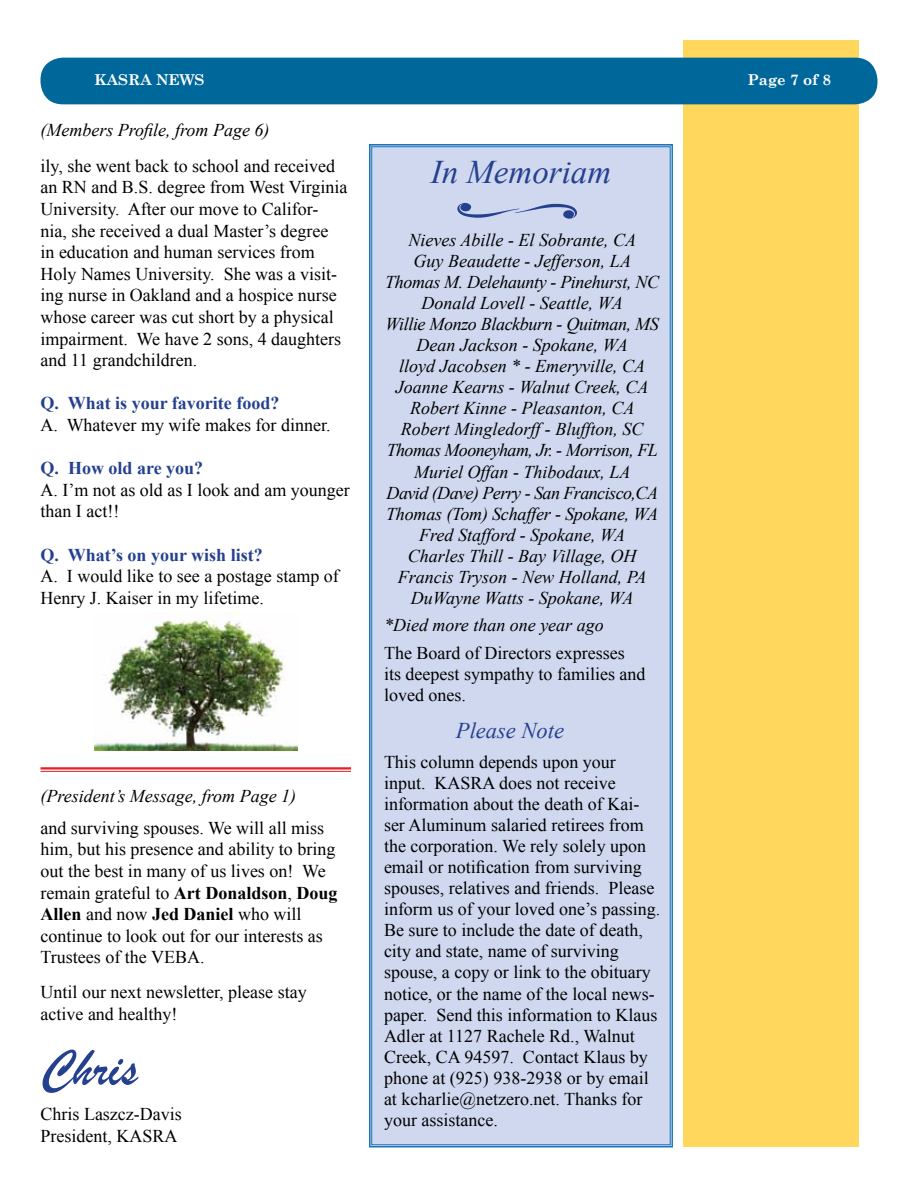
<style>
.page{position:relative;width:918px;height:1188px;background:#fff}
.page>*{position:absolute;margin:0;border:0;box-sizing:border-box;transform-origin:0 0}
.t1{font:54px "Brush Script";color:#25408f}
.t2{font:italic 33px "Times New Roman";color:#25408f}
.t3{font:italic 22.5px "Times New Roman";color:#25408f}
.t4{font:18px/21.6px "Times New Roman";color:#000}
.t5{font:italic 18px/21px "Times New Roman";color:#000;text-align:center}
.t6{font:700 18px "Times New Roman";color:#25408f}
.t7{font:700 15px "Century Schoolbook";color:#fff}
.s1{font-weight:700}
</style>
<div class="page">
<div style="left:684px;top:40px;width:175px;height:1108px;background:#ffd75c"></div>
<div style="left:40px;top:58px;width:838px;height:46px;background:#00679b;border-radius:22px"></div>
<hr style="left:40px;top:767px;width:311px;height:3px;background:#ed1d24">
<hr style="left:40px;top:771px;width:311px;height:1px;background:#ed1d24">
<div style="left:369px;top:144px;width:304px;height:1004px;background:#cfd8ee"></div>
<svg style="left:457px;top:203px;width:120px;height:16px;background:#a7b4d7"></svg>
<img style="left:94px;top:613px;width:203px;height:138px">
<p class="t7" style="left:94px;top:68px;width:112px">KASRA NEWS</p>
<p class="t7" style="left:748px;top:68px;width:85px">Page 7 of 8</p>
<p class="t5" style="left:40px;top:119px;width:231px">(Members Profile, from Page 6)</p>
<p class="t4" style="left:40px;top:155px;width:308px">ily, she went back to school and received an RN and B.S. degree from West Virginia University. After our move to Califor&shy;nia, she received a dual Master’s degree<br>in education and human services from Holy Names University. She was a visit&shy;ing nurse in Oakland and a hospice nurse whose career was cut short by a physical impairment. We have 2 sons, 4 daughters and 11 grandchildren.</p>
<p class="t6" style="left:40px;top:391px;width:240px">Q. What is your favorite food?</p>
<p class="t4" style="left:40px;top:414px;width:292px">A. Whatever my wife makes for dinner.</p>
<p class="t6" style="left:40px;top:456px;width:164px">Q. How old are you?</p>
<p class="t4" style="left:40px;top:479px;width:311px">A. I’m not as old as I look and am younger than I act!!</p>
<p class="t6" style="left:40px;top:542px;width:224px">Q. What’s on your wish list?</p>
<p class="t4" style="left:40px;top:565px;width:300px">A. I would like to see a postage stamp of<br>Henry J. Kaiser in my lifetime.</p>
<p class="t5" style="left:40px;top:785px;width:257px">(President’s Message, from Page 1)</p>
<p class="t4" style="left:40px;top:817px;width:298px">and surviving spouses. We will all miss him, but his presence and ability to bring out the best in many of us lives on! We remain grateful to <span class="s1">Art Donaldson</span>, <span class="s1">Doug Allen</span> and now <span class="s1">Jed Daniel</span> who will continue to look out for our interests as Trustees of the VEBA.</p>
<p class="t4" style="left:41px;top:981px;width:268px">Until our next newsletter, please stay active and healthy!</p>
<h1 class="t1" style="left:40px;top:1035px;width:99px">Chris</h1>
<p class="t4" style="left:40px;top:1103px;width:143px">Chris Laszcz-Davis<br>President, KASRA</p>
<h2 class="t2" style="left:431px;top:150px;width:182px">In Memoriam</h2>
<p class="t5" style="left:385px;top:229px;width:275px">Nieves Abille - El Sobrante, CA<br>Guy Beaudette - Jefferson, LA<br>Thomas M. Delehaunty - Pinehurst, NC<br>Donald Lovell - Seattle, WA<br>Willie Monzo Blackburn - Quitman, MS<br>Dean Jackson - Spokane, WA<br>lloyd Jacobsen * - Emeryville, CA<br>Joanne Kearns - Walnut Creek, CA<br>Robert Kinne - Pleasanton, CA<br>Robert Mingledorff - Bluffton, SC<br>Thomas Mooneyham, Jr. - Morrison, FL<br>Muriel Offan - Thibodaux, LA<br>David (Dave) Perry - San Francisco,CA<br>Thomas (Tom) Schaffer - Spokane, WA<br>Fred Stafford - Spokane, WA<br>Charles Thill - Bay Village, OH<br>Francis Tryson - New Holland, PA<br>DuWayne Watts - Spokane, WA</p>
<p class="t5" style="left:384px;top:614px;width:221px">*Died more than one year ago</p>
<p class="t4" style="left:384px;top:642px;width:263px;line-height:21px">The Board of Directors expresses its deepest sympathy to families and loved ones.</p>
<p class="t3" style="left:456px;top:715px;width:110px">Please Note</p>
<p class="t4" style="left:384px;top:752px;width:278px;line-height:21px">This column depends upon your input. KASRA does not receive information about the death of Kai&shy;ser Aluminum salaried retirees from the corporation. We rely solely upon email or notification from surviving spouses, relatives and friends. Please inform us of your loved one’s passing.<br>Be sure to include the date of death, city and state, name of surviving spouse, a copy or link to the obituary notice, or the name of the local news&shy;paper. Send this information to Klaus Adler at 1127 Rachele Rd., Walnut Creek, CA 94597. Contact Klaus by phone at (925) 938-2938 or by email at kcharlie@netzero.net. Thanks for your assistance.</p>
</div>
